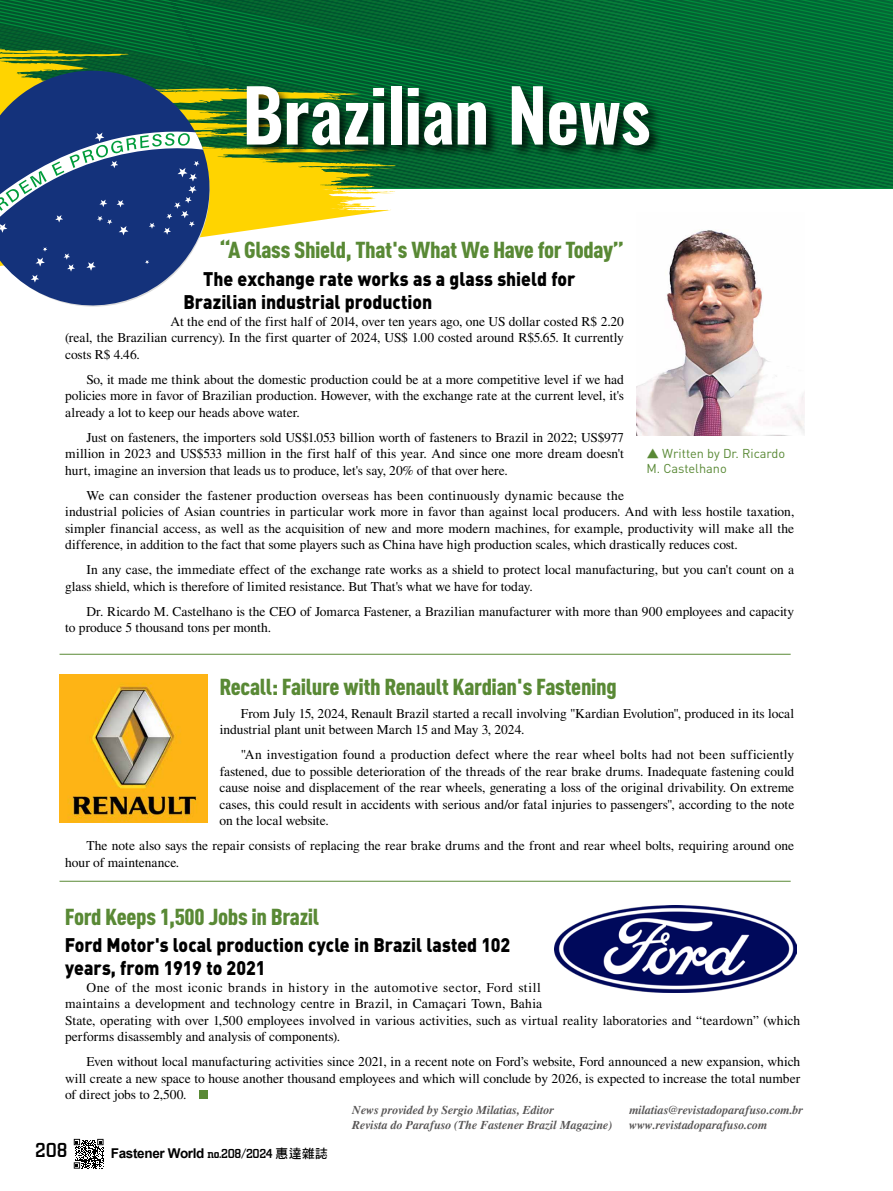
<style>
.page{position:relative;width:893px;height:1191px;background:#fff}
.page>*{position:absolute;margin:0;border:0;box-sizing:border-box;transform-origin:0 0}
.t1{font:600 72px "Oswald";letter-spacing:-.01em;color:#fff}
.t2{font:900 22.8px "DIN Cond";letter-spacing:-.015em;color:#598935;scale:1.05 1}
.t3{font:500 21px "City D";color:#000}
.t4{font:900 19.5px/22.5px "DIN Pro";color:#000;scale:.9 1}
.t5{font:13.5px/16.5px "Times LT Std";color:#000}
.t6{font:700 13.5px "Arial";letter-spacing:-.025em;color:#000}
.t7{font:12.75px/15.3px "DIN Pro";color:#598935}
.t8{font:italic 700 12px/15px "Times";letter-spacing:-.005em;color:#595757}
.s1{font-family:"DF Hei Std W5"}
.s2{font-family:"City D";font-weight:500}
.s3{font-family:"DF Hei Std W7";font-weight:400;font-size:12.75px}
</style>
<div class="page">
<svg style="left:0;top:0;width:893px;height:188px;background:#016e34"></svg>
<img style="left:0;top:25px;width:783px;height:163px">
<img style="left:716px;top:170px;width:15px;height:18px">
<img style="left:731px;top:170px;width:36px;height:18px">
<img style="left:663px;top:131px;width:106px;height:22px">
<img style="left:752px;top:171px;width:15px;height:17px">
<img style="left:767px;top:170px;width:61px;height:18px">
<img style="left:663px;top:140px;width:13px;height:12px">
<img style="left:787px;top:171px;width:16px;height:17px">
<img style="left:677px;top:149px;width:35px;height:7px">
<img style="left:803px;top:171px;width:81px;height:17px">
<img style="left:692px;top:148px;width:27px;height:7px">
<img style="left:824px;top:172px;width:69px;height:15px">
<img style="left:715px;top:149px;width:27px;height:6px">
<img style="left:828px;top:180px;width:65px;height:4px">
<img style="left:719px;top:146px;width:30px;height:7px">
<img style="left:828px;top:177px;width:65px;height:3px">
<img style="left:719px;top:143px;width:20px;height:4px">
<img style="left:828px;top:172px;width:65px;height:5px">
<img style="left:828px;top:159px;width:65px;height:13px">
<img style="left:824px;top:154px;width:62px;height:13px">
<svg style="left:710px;top:131px;width:21px;height:11px"></svg>
<img style="left:827px;top:151px;width:52px;height:11px">
<img style="left:832px;top:123px;width:33px;height:5px">
<img style="left:829px;top:148px;width:43px;height:9px">
<img style="left:832px;top:110px;width:35px;height:13px">
<img style="left:826px;top:144px;width:38px;height:8px">
<img style="left:832px;top:110px;width:33px;height:4px">
<img style="left:829px;top:141px;width:25px;height:6px">
<img style="left:832px;top:71px;width:35px;height:39px">
<img style="left:826px;top:137px;width:21px;height:5px">
<svg style="left:829px;top:134px;width:11px;height:2px"></svg>
<img style="left:193px;top:0;width:639px;height:131px">
<img style="left:210px;top:0;width:613px;height:126px">
<img style="left:227px;top:0;width:590px;height:121px">
<img style="left:244px;top:0;width:566px;height:116px">
<img style="left:260px;top:0;width:540px;height:111px">
<img style="left:277px;top:0;width:516px;height:106px">
<img style="left:294px;top:0;width:491px;height:101px">
<img style="left:311px;top:0;width:467px;height:96px">
<img style="left:328px;top:0;width:442px;height:91px">
<img style="left:345px;top:0;width:418px;height:86px">
<img style="left:361px;top:0;width:394px;height:81px">
<img style="left:378px;top:0;width:370px;height:75px">
<img style="left:395px;top:0;width:343px;height:70px">
<img style="left:412px;top:0;width:319px;height:65px">
<img style="left:429px;top:0;width:294px;height:60px">
<img style="left:446px;top:0;width:270px;height:55px">
<img style="left:463px;top:0;width:246px;height:50px">
<img style="left:479px;top:0;width:222px;height:45px">
<img style="left:496px;top:0;width:198px;height:40px">
<img style="left:513px;top:0;width:171px;height:34px">
<img style="left:530px;top:0;width:146px;height:29px">
<img style="left:547px;top:0;width:122px;height:24px">
<img style="left:564px;top:0;width:98px;height:19px">
<img style="left:580px;top:0;width:74px;height:14px">
<img style="left:597px;top:0;width:50px;height:9px">
<img style="left:614px;top:0;width:25px;height:4px">
<svg style="left:0;top:39px;width:396px;height:196px;background:#729a36"></svg>
<svg style="left:0;top:71px;width:219px;height:236px"></svg>
<svg style="left:0;top:90px;width:203px;height:201px;background:#365186"></svg>
<div style="left:244px;top:83px;width:419px;height:76px;background:#000;opacity:.75"></div>
<img style="left:637px;top:230px;width:168px;height:205px">
<img style="left:60px;top:675px;width:147px;height:148px">
<img style="left:554px;top:905px;width:242px;height:87px">
<hr style="left:60px;top:654px;width:731px;height:1px;background:#598935">
<hr style="left:60px;top:881px;width:731px;height:1px;background:#598935">
<div style="left:199px;top:1090px;width:8px;height:8px;background:#598935"></div>
<svg style="left:74px;top:1138px;width:30px;height:30px"></svg>
<h1 class="t1" style="left:242px;top:78px;width:410px">Brazilian News</h1>
<h2 class="t2" style="left:219px;top:236px;width:387px">“A Glass Shield, That's What We Have for Today”</h2>
<h3 class="t4" style="left:183px;top:267px;width:437px;text-indent:20px">The exchange rate works as a glass shield for<br>Brazilian industrial production</h3>
<p class="t5" style="left:65px;top:313px;width:560px;text-align:justify;text-indent:105px">At the end of the first half of 2014, over ten years ago, one US dollar costed R$ 2.20 (real, the Brazilian currency). In the first quarter of 2024, US$ 1.00 costed around R$5.65. It currently costs R$ 4.46.</p>
<p class="t5" style="left:65px;top:371px;width:560px;text-align:justify;text-indent:21px">So, it made me think about the domestic production could be at a more competitive level if we had policies more in favor of Brazilian production. However, with the exchange rate at the current level, it's already a lot to keep our heads above water.</p>
<p class="t5" style="left:65px;top:429px;width:560px;text-align:justify;text-indent:21px">Just on fasteners, the importers sold US$1.053 billion worth of fasteners to Brazil in 2022; US$977 million in 2023 and US$533 million in the first half of this year. And since one more dream doesn't hurt, imagine an inversion that leads us to produce, let's say, 20% of that over here.</p>
<p class="t5" style="left:65px;top:487px;width:731px;text-indent:21px">We can consider the fastener production overseas has been continuously dynamic because the<br>industrial policies of Asian countries in particular work more in favor than against local producers. And with less hostile taxation, simpler financial access, as well as the acquisition of new and more modern machines, for example, productivity will make all the difference, in addition to the fact that some players such as China have high production scales, which drastically reduces cost.</p>
<p class="t5" style="left:65px;top:561px;width:731px;text-indent:21px">In any case, the immediate effect of the exchange rate works as a shield to protect local manufacturing, but you can't count on a glass shield, which is therefore of limited resistance. But That's what we have for today.</p>
<p class="t5" style="left:65px;top:603px;width:731px;text-indent:21px">Dr. Ricardo M. Castelhano is the CEO of Jomarca Fastener, a Brazilian manufacturer with more than 900 employees and capacity to produce 5 thousand tons per month.</p>
<p class="t7" style="left:646px;top:445px;width:140px"><span class="s1">▲</span> Written by Dr. Ricardo<br>M. Castelhano</p>
<h2 class="t2" style="left:219px;top:673px;width:380px">Recall: Failure with Renault Kardian's Fastening</h2>
<p class="t5" style="left:220px;top:705px;width:576px;text-indent:21px">From July 15, 2024, Renault Brazil started a recall involving "Kardian Evolution", produced in its local industrial plant unit between March 15 and May 3, 2024.</p>
<p class="t5" style="left:220px;top:746px;width:576px;text-align:justify;text-indent:21px">"An investigation found a production defect where the rear wheel bolts had not been sufficiently fastened, due to possible deterioration of the threads of the rear brake drums. Inadequate fastening could cause noise and displacement of the rear wheels, generating a loss of the original drivability. On extreme cases, this could result in accidents with serious and/or fatal injuries to passengers", according to the note on the local website.</p>
<p class="t5" style="left:65px;top:837px;width:731px;text-indent:21px">The note also says the repair consists of replacing the rear brake drums and the front and rear wheel bolts, requiring around one hour of maintenance.</p>
<h2 class="t2" style="left:65px;top:902px;width:244px">Ford Keeps 1,500 Jobs in Brazil</h2>
<h3 class="t4" style="left:65px;top:933px;width:496px">Ford Motor's local production cycle in Brazil lasted 102 years, from 1919 to 2021</h3>
<p class="t5" style="left:65px;top:979px;width:737px;text-indent:21px">One of the most iconic brands in history in the automotive sector, Ford still<br>maintains a development and technology centre in Brazil, in Camaçari Town, Bahia<br>State, operating with over 1,500 employees involved in various activities, such as virtual reality laboratories and “teardown” (which performs disassembly and analysis of components).</p>
<p class="t5" style="left:65px;top:1053px;width:737px;text-align:justify;text-indent:21px">Even without local manufacturing activities since 2021, in a recent note on Ford’s website, Ford announced a new expansion, which will create a new space to house another thousand employees and which will conclude by 2026, is expected to increase the total number of direct jobs to 2,500.</p>
<p class="t8" style="left:352px;top:1102px;width:262px">News provided by Sergio Milatias, Editor<br>Revista do Parafuso (The Fastener Brazil Magazine)</p>
<p class="t8" style="left:629px;top:1102px;width:175px">milatias@revistadoparafuso.com.br www.revistadoparafuso.com</p>
<h3 class="t3" style="left:35px;top:1138px;width:34px">208</h3>
<p class="t6" style="left:111px;top:1144px;width:219px">Fastener World <span class="s2">no.208/2024</span> <span class="s3">惠達雜誌</span></p>
</div>
